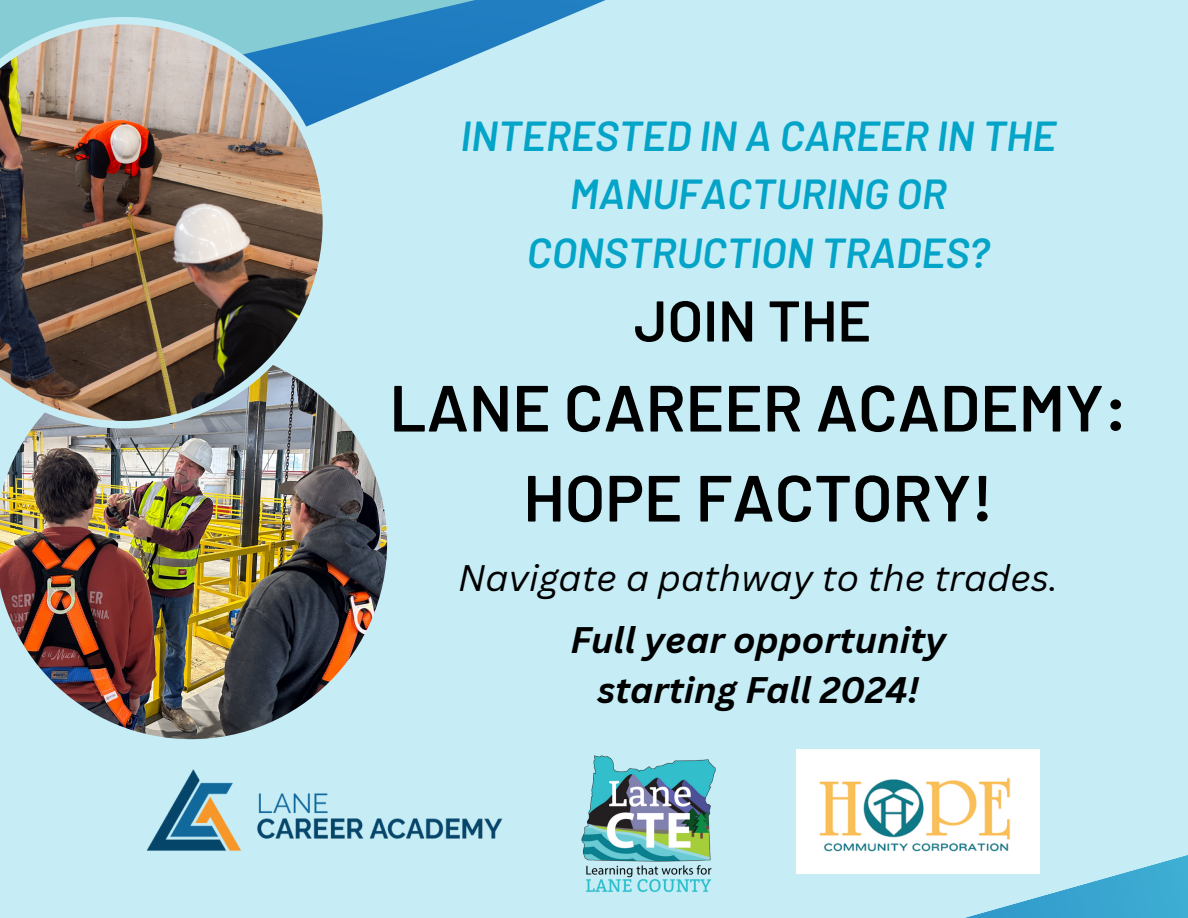
<style>
.page{position:relative;width:1188px;height:918px;background:#c6edf6}
.page>*{position:absolute;margin:0;border:0;box-sizing:border-box;transform-origin:0 0}
.t1{font:600 65.1px/90px "Barlow";color:#000;text-align:center}
.t2{font:600 57.3px "Barlow";color:#000}
.t3{font:italic 600 42px/58.5px "Barlow";color:#04a4c8;text-align:center}
.t4{font:italic 700 36px/49.5px "Canva Sans";color:#000;text-align:center}
.t5{font:italic 36px "Canva Sans";color:#000}
</style>
<div class="page">
<svg style="left:796px;top:749px;width:392px;height:169px"></svg>
<img style="left:0;top:405px;width:388px;height:335px">
<svg style="left:0;top:0;width:606px;height:117px"></svg>
<img style="left:0;top:17px;width:330px;height:411px">
<img style="left:581px;top:755px;width:135px;height:138px">
<img style="left:146px;top:769px;width:357px;height:82px">
<img style="left:797px;top:750px;width:243px;height:123px">
<h2 class="t3" style="left:461px;top:105px;width:597px">INTERESTED IN A CAREER IN THE<br>MANUFACTURING OR<br>CONSTRUCTION TRADES?</h2>
<p class="t2" style="left:634px;top:284px;width:239px">JOIN THE</p>
<p class="t1" style="left:390px;top:361px;width:739px">LANE CAREER ACADEMY:<br>HOPE FACTORY!</p>
<p class="t5" style="left:458px;top:552px;width:602px">Navigate a pathway to the trades.</p>
<p class="t4" style="left:570px;top:614px;width:377px">Full year opportunity starting Fall 2024!</p>
</div>
